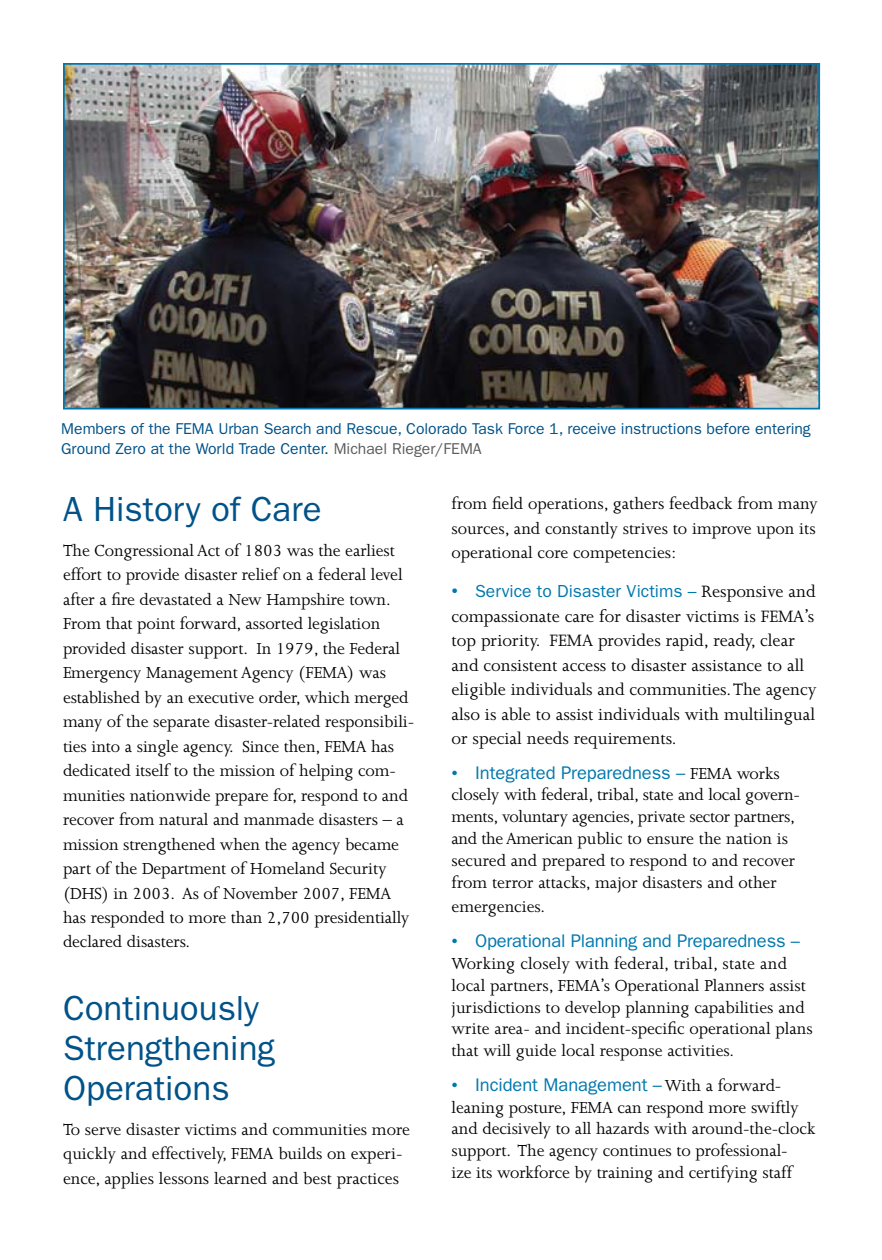
<style>
.page{position:relative;width:882px;height:1260px;background:#fff}
.page>*{position:absolute;margin:0;border:0;box-sizing:border-box;transform-origin:0 0}
.t1{font:35px/40.2px "ITC Franklin Gothic Std";color:#005288}
.t2{font:18.9px/24.5px "Joanna MT Std";color:#000}
.t3{font:18.38px/24.5px "Joanna MT Std";letter-spacing:-.005em;color:#000}
.t4{font:18.38px "ITC Franklin Gothic Std";letter-spacing:-.005em;color:#0078ae}
.t5{font:17.5px "ITC Franklin Gothic Std";color:#0078ae}
.t6{font:15.75px/19.2px "ITC Franklin Gothic Std";color:#005288}
.s1{color:#5b5c5e}
.s2{font-family:"Joanna MT Std";font-size:18.9px}
.s3{font-family:"Joanna MT Std";font-size:18.9px;color:#000}
.s4{font-family:"Joanna MT Std"}
.s5{font-family:"Joanna MT Std";color:#000}
</style>
<div class="page">
<img style="left:66px;top:66px;width:751px;height:341px">
<div style="left:63px;top:63px;width:757px;height:347px;border:2px solid #0078ae"></div>
<p class="t6" style="left:61px;top:419px;width:751px">Members of the FEMA Urban Search and Rescue, Colorado Task Force 1, receive instructions before entering<br>Ground Zero at the World Trade Center. <span class="s1">Michael Rieger/FEMA</span></p>
<h1 class="t1" style="left:63px;top:489px;width:260px">A History of Care</h1>
<p class="t3" style="left:63px;top:538px;width:353px">The Congressional Act of 1803 was the earliest effort to provide disaster relief on a federal level after a fire devastated a New Hampshire town.<br>From that point forward, assorted legislation provided disaster support. In 1979, the Federal Emergency Management Agency (FEMA) was established by an executive order, which merged many of the separate disaster-related responsibili&shy;ties into a single agency. Since then, FEMA has dedicated itself to the mission of helping com&shy;munities nationwide prepare for, respond to and recover from natural and manmade disasters – a mission strengthened when the agency became part of the Department of Homeland Security (DHS) in 2003. As of November 2007, FEMA has responded to more than 2,700 presidentially declared disasters.</p>
<h1 class="t1" style="left:63px;top:988px;width:214px">Continuously<br>Strengthening<br>Operations</h1>
<p class="t3" style="left:63px;top:1117px;width:349px">To serve disaster victims and communities more quickly and effectively, FEMA builds on experi&shy;ence, applies lessons learned and best practices</p>
<p class="t3" style="left:452px;top:491px;width:368px;text-align:justify">from field operations, gathers feedback from many sources, and constantly strives to improve upon its operational core competencies:</p>
<p class="t5" style="left:452px;top:581px;width:366px"><span class="s2">•</span> Service to Disaster Victims – <span class="s3">Responsive and</span></p>
<p class="t2" style="left:452px;top:604px;width:367px">compassionate care for disaster victims is FEMA’s top priority. FEMA provides rapid, ready, clear and consistent access to disaster assistance to all eligible individuals and communities. The agency also is able to assist individuals with multilingual or special needs requirements.</p>
<p class="t4" style="left:451px;top:762px;width:330px"><span class="s4">•</span> I ntegrated Preparedness – <span class="s5">FEMA works</span></p>
<p class="t3" style="left:451px;top:784px;width:350px;line-height:21.9px">closely with federal, tribal, state and local govern&shy;ments, voluntary agencies, private sector partners, and the American public to ensure the nation is secured and prepared to respond to and recover from terror attacks, major disasters and other</p>
<p class="t3" style="left:451px;top:895px;width:95px">emergencies.</p>
<p class="t4" style="left:451px;top:930px;width:350px"><span class="s4">•</span> Operational Planning and Preparedness –</p>
<p class="t3" style="left:451px;top:952px;width:363px;line-height:21.9px">Working closely with federal, tribal, state and local partners, FEMA’s Operational Planners assist jurisdictions to develop planning capabilities and write area- and incident-specific operational plans that will guide local response activities.</p>
<p class="t4" style="left:451px;top:1074px;width:331px"><span class="s4">•</span> I ncident Management – <span class="s5">With a forward-</span></p>
<p class="t3" style="left:451px;top:1096px;width:366px;line-height:21.9px">leaning posture, FEMA can respond more swiftly and decisively to all hazards with around-the-clock support. The agency continues to professional-<br>ize its workforce by training and certifying staff</p>
</div>
